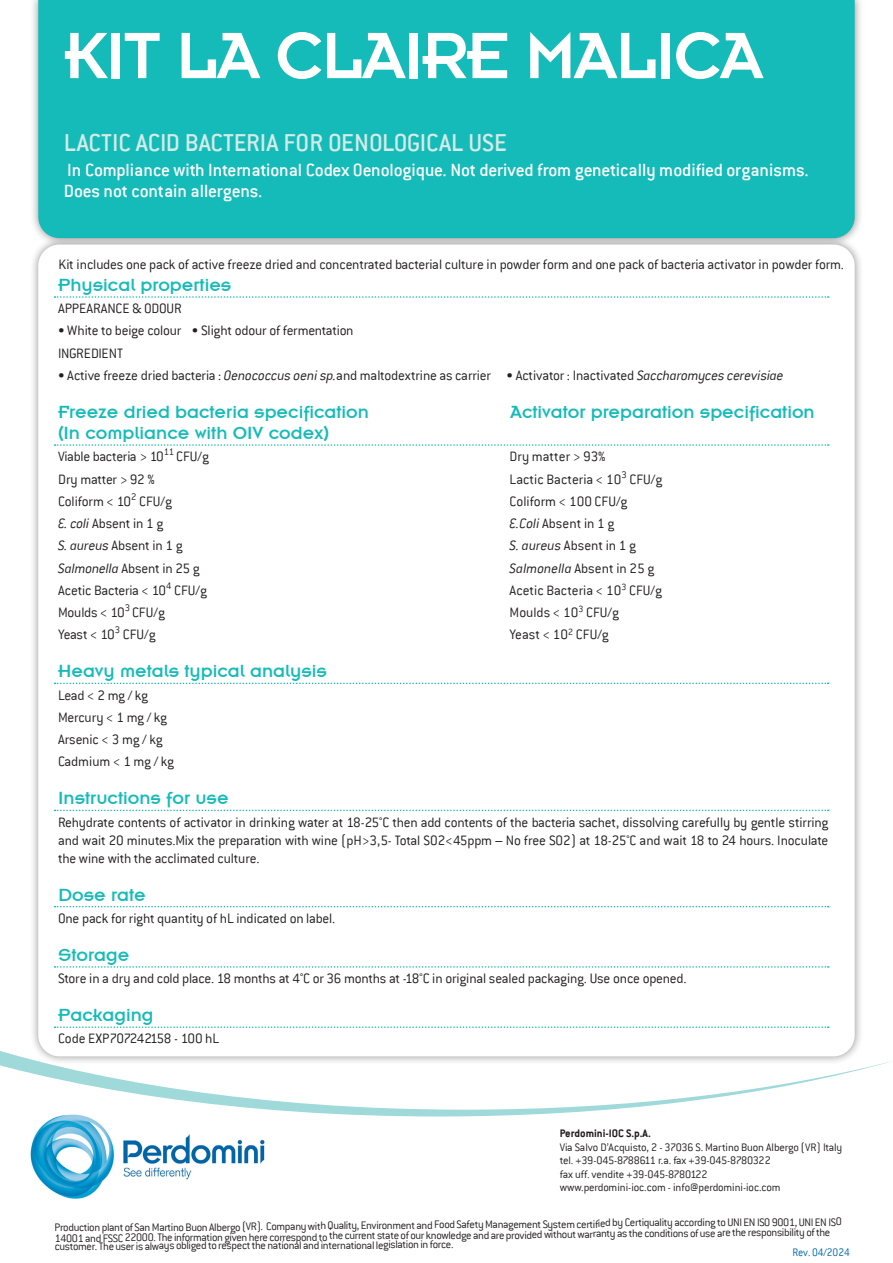
<style>
.page{position:relative;width:893px;height:1263px;background:#fff}
.page>*{position:absolute;margin:0;border:0;box-sizing:border-box;transform-origin:0 0}
._1_NOME_PRODOTTO{font:72px "Insignia";letter-spacing:-.03em;color:#fff}
.t1{font:500 27px "Conduit ITC";color:#d4ebe7}
._6_H4{font:19.5px "Insignia A";color:#15bbb9}
._3_SOTTOTITOLO-bis{font:500 19.5px/21px "Conduit ITC";color:#fff}
._7_testo{font:300 15px/22.2px "Conduit ITC";letter-spacing:-.01em;color:#231f20}
.pié_pagina{font:300 12px/10.2px "Conduit ITC";letter-spacing:-.035em;color:#231f20}
.pié_pagina-2{font:300 12px "Conduit ITC";letter-spacing:-.015em;color:#231f20}
.pié_pagina-3{font:300 12px "Conduit ITC";letter-spacing:-.01em;color:#231f20}
.pié_pagina-4{font:700 12px "Conduit ITC";color:#231f20}
._8_REV{font:300 12px "Conduit ITC";color:#0068a9;scale:.95 1}
.s1{font-style:italic}
.s2{font-family:"Conduit ITC Light";font-weight:400}
</style>
<div class="page">
<div style="left:29px;top:0;width:835px;height:248px;background:#231f20;opacity:.5"></div>
<div style="left:38px;top:0;width:817px;height:235px;background:#15bbb9"></div>
<div style="left:29px;top:235px;width:835px;height:830px;background:#231f20;opacity:.5"></div>
<div style="left:38px;top:244px;width:817px;height:812px;background:#fff;border-radius:21px"></div>
<svg style="left:55px;top:296px;width:774px;height:2px"></svg>
<svg style="left:55px;top:444px;width:774px;height:2px"></svg>
<svg style="left:55px;top:683px;width:774px;height:1px"></svg>
<svg style="left:55px;top:810px;width:774px;height:1px"></svg>
<svg style="left:0;top:860px;width:893px;height:256px"></svg>
<img style="left:26px;top:1111px;width:241px;height:88px">
<p class="_1_NOME_PRODOTTO" style="left:64px;top:19px;width:701px">KIT LA CLAIRE MALICA</p>
<p class="t1" style="left:64px;top:127px;width:445px">LACTIC ACID BACTERIA FOR OENOLOGICAL USE</p>
<p class="_3_SOTTOTITOLO-bis" style="left:64px;top:159px;width:746px">In Compliance with International Codex Oenologique. Not derived from genetically modified organisms.<br>Does not contain allergens.</p>
<p class="_7_testo" style="left:58px;top:253px;width:787px">Kit includes one pack of active freeze dried and concentrated bacterial culture in powder form and one pack of bacteria activator in powder form.</p>
<p class="_6_H4" style="left:58px;top:275px;width:175px">Physical properties</p>
<p class="_7_testo" style="left:58px;top:297px;width:125px">APPEARANCE &amp; ODOUR</p>
<p class="_7_testo" style="left:58px;top:320px;width:297px">• White to beige colour • Slight odour of fermentation</p>
<p class="_7_testo" style="left:58px;top:342px;width:66px">INGREDIENT</p>
<p class="_7_testo" style="left:58px;top:364px;width:727px">• Active freeze dried bacteria : <span class="s1">Oenococcus oeni sp.</span>and maltodextrine as carrier • Activator : Inactivated <span class="s1">Saccharomyces cerevisiae</span></p>
<p class="_6_H4" style="left:58px;top:402px;width:312px">Freeze dried bacteria specification</p>
<p class="_6_H4" style="left:510px;top:402px;width:306px">Activator preparation specification</p>
<p class="_6_H4" style="left:58px;top:423px;width:272px">(In compliance with OIV codex)</p>
<p class="_7_testo" style="left:58px;top:445px;width:152px">Viable bacteria &gt; 10<sup>11</sup> CFU/g</p>
<p class="_7_testo" style="left:58px;top:468px;width:98px">Dry matter &gt; 92 %</p>
<p class="_7_testo" style="left:58px;top:490px;width:115px">Coliform &lt; 10<sup>2</sup> CFU/g</p>
<p class="_7_testo" style="left:58px;top:512px;width:107px"><span class="s1">E. coli</span> Absent in 1 g</p>
<p class="_7_testo" style="left:58px;top:534px;width:126px"><span class="s1">S. aureus</span> Absent in 1 g</p>
<p class="_7_testo" style="left:58px;top:557px;width:143px"><span class="s1">Salmonella</span> Absent in 25 g</p>
<p class="_7_testo" style="left:58px;top:579px;width:150px">Acetic Bacteria &lt; 10<sup>4</sup> CFU/g</p>
<p class="_7_testo" style="left:58px;top:601px;width:108px">Moulds &lt; 10<sup>3</sup> CFU/g</p>
<p class="_7_testo" style="left:58px;top:623px;width:99px">Yeast &lt; 10<sup>3</sup> CFU/g</p>
<p class="_7_testo" style="left:510px;top:445px;width:154px">Dry matter &gt; 93%<br>Lactic Bacteria &lt; 10<sup>3</sup> CFU/g<br>Coliform &lt; 100 CFU/g<br><span class="s1">E.Coli</span> Absent in 1 g<br><span class="s1">S. aureus</span> Absent in 1 g<br><span class="s1">Salmonella</span> Absent in 25 g<br>Acetic Bacteria &lt; 10<sup>3</sup> CFU/g<br>Moulds &lt; 10<sup>3</sup> CFU/g<br>Yeast &lt; 10<sup>2</sup> CFU/g</p>
<p class="_6_H4" style="left:58px;top:661px;width:270px">Heavy metals typical analysis</p>
<p class="_7_testo" style="left:58px;top:684px;width:92px">Lead &lt; 2 mg / kg</p>
<p class="_7_testo" style="left:58px;top:706px;width:111px">Mercury &lt; 1 mg / kg</p>
<p class="_7_testo" style="left:58px;top:728px;width:106px">Arsenic &lt; 3 mg / kg</p>
<p class="_7_testo" style="left:58px;top:750px;width:117px">Cadmium &lt; 1 mg / kg</p>
<p class="_6_H4" style="left:58px;top:788px;width:172px">Instructions for use</p>
<p class="_7_testo" style="left:58px;top:813px;width:772px;line-height:18px;text-align:justify">Rehydrate contents of activator in drinking water at 18-25°C then add contents of the bacteria sachet, dissolving carefully by gentle stirring and wait 20 minutes.Mix the preparation with wine (pH&gt;3,5- Total SO2&lt;45ppm – No free SO2) at 18-25°C and wait 18 to 24 hours. Inoculate the wine with the acclimated culture.</p>
<p class="_6_H4" style="left:58px;top:884px;width:89px">Dose rate</p>
<p class="_7_testo" style="left:58px;top:907px;width:279px">One pack for right quantity of hL indicated on label.</p>
<p class="_6_H4" style="left:58px;top:945px;width:73px">Storage</p>
<p class="_7_testo" style="left:58px;top:967px;width:630px">Store in a dry and cold place. 18 months at 4°C or 36 months at -18°C in original sealed packaging. Use once opened.</p>
<p class="_6_H4" style="left:58px;top:1005px;width:97px">Packaging</p>
<p class="_7_testo" style="left:58px;top:1027px;width:163px">Code EXP707242158 - 100 hL</p>
<p class="pié_pagina-4" style="left:560px;top:1126px;width:93px">Perdomini-IOC S.p.A.</p>
<p class="pié_pagina-2" style="left:560px;top:1140px;width:284px">Via Salvo D’Acquisto, 2 - 37036 S. Martino Buon Albergo (VR) Italy</p>
<p class="pié_pagina" style="left:560px;top:1155px;width:212px">tel. +39-045-8788611 r.a. fax +39-045-8780322</p>
<p class="pié_pagina" style="left:560px;top:1169px;width:149px">fax uff. vendite +39-045-8780122</p>
<p class="pié_pagina-3" style="left:560px;top:1181px;width:222px">www.perdomini-ioc.com - info@perdomini-ioc.com</p>
<p class="pié_pagina" style="left:55px;top:1220px;width:545px">Production plant of San Martino Buon Albergo (VR). Company with Quality, Environment and Food Safety Management System certif</p>
<p class="pié_pagina" style="left:598px;top:1217px;width:245px">ied by Certiquality according to UNI EN ISO 9001, UNI EN ISO</p>
<p class="pié_pagina" style="left:593px;top:1228px;width:239px">ranty as the conditions of use are the responsibility of the</p>
<p class="pié_pagina" style="left:55px;top:1230px;width:540px;text-indent:274px">the current state of our knowledge and are provided without war customer. The user is always obliged to respect the national and international legislation in force.</p>
<p class="pié_pagina" style="left:55px;top:1232px;width:275px">14001 and FSSC 22000. The information given here correspond to</p>
<p class="_8_REV" style="left:792px;top:1246px;width:62px">Rev. 04/<span class="s2">20</span>2<span class="s2">4</span></p>
</div>
